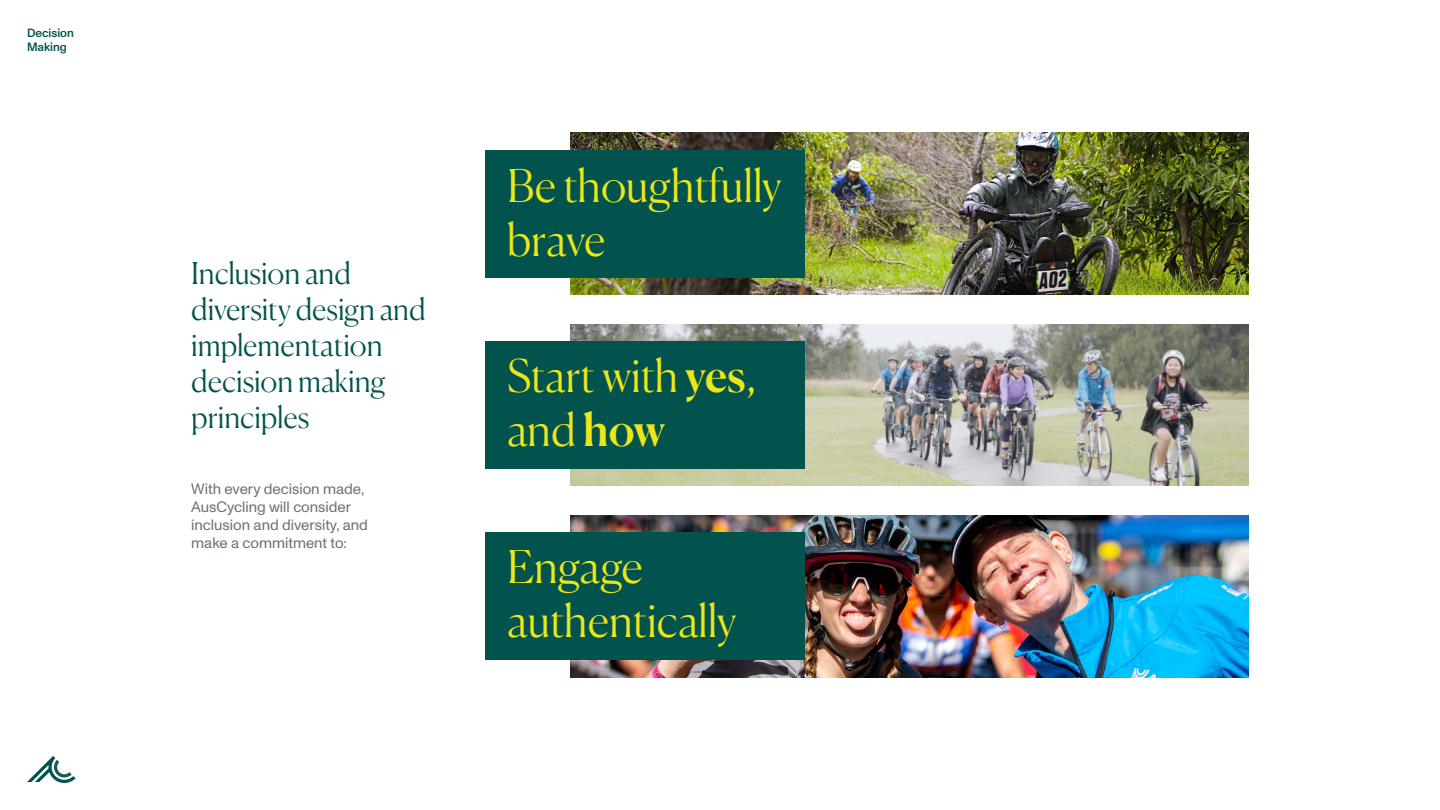
<style>
.page{position:relative;width:1440px;height:810px;background:#fff}
.page>*{position:absolute;margin:0;border:0;box-sizing:border-box;transform-origin:0 0}
.t1{font:300 45px/54px "Canela Trial";letter-spacing:-.005em;color:#ebe718}
.t2{font:300 30px/36px "Canela Trial";color:#02534e}
.t3{font:15px/18px "ABC Monument Grotesk Unlicensed Trial";color:#6d727a}
.t4{font:500 12px/14.4px "ABC Monument Grotesk Unlicensed Trial";color:#02534e}
.s1{font-weight:500}
</style>
<div class="page">
<img style="left:570px;top:133px;width:679px;height:162px">
<div style="left:485px;top:150px;width:320px;height:128px;background:#02534e"></div>
<img style="left:570px;top:324px;width:679px;height:162px">
<img style="left:570px;top:515px;width:679px;height:162px">
<div style="left:485px;top:341px;width:320px;height:128px;background:#02534e"></div>
<div style="left:485px;top:532px;width:320px;height:128px;background:#02534e"></div>
<svg style="left:27px;top:756px;width:49px;height:27px"></svg>
<p class="t4" style="left:27px;top:25px;width:48px">Decision<br>Making</p>
<h2 class="t2" style="left:191px;top:258px;width:236px">Inclusion and diversity design and implementation decision making principles</h2>
<p class="t3" style="left:191px;top:480px;width:178px">With every decision made,<br>AusCycling will consider inclusion and diversity, and make a commitment to:</p>
<h1 class="t1" style="left:507px;top:162px;width:276px">Be thoughtfully brave</h1>
<h1 class="t1" style="left:507px;top:352px;width:251px">Start with <span class="s1">yes</span>, and <span class="s1">how</span></h1>
<h1 class="t1" style="left:507px;top:544px;width:231px">Engage authentically</h1>
</div>
